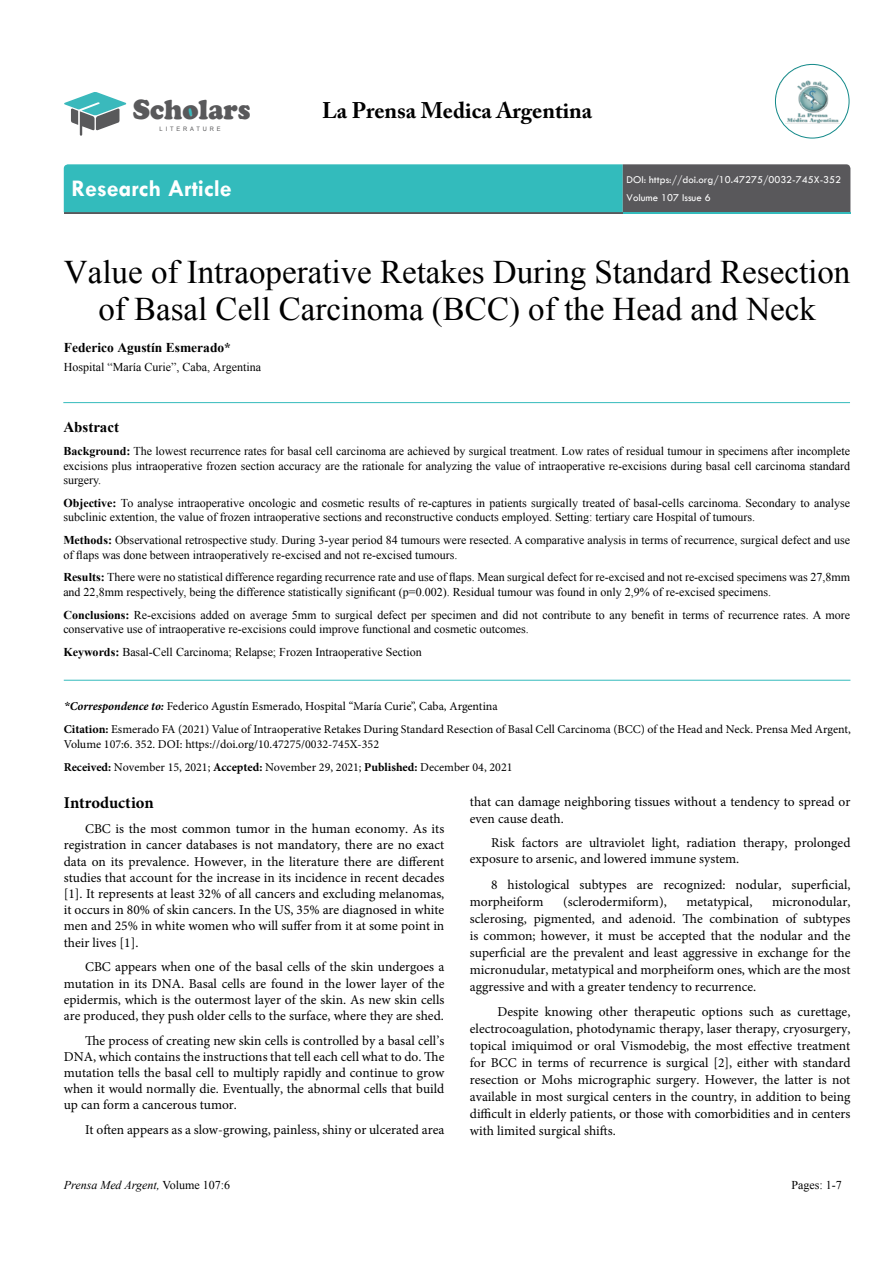
<style>
.page{position:relative;width:893px;height:1263px;background:#fff}
.page>*{position:absolute;margin:0;border:0;box-sizing:border-box;transform-origin:0 0}
.t1{font:33px/37.5px "Times New Roman";color:#000;text-align:center}
.t2{font:900 28.65px "Cooper";color:#59595b;scale:.94 1}
.t3{font:700 24px "Tw Cen";color:#fff}
.t4{font:700 22.5px "Adobe Caslon Pro";color:#000}
.t5{font:700 16.5px "Minion Pro";letter-spacing:-.005em;color:#000}
.t6{font:700 15px "Times New Roman";color:#000}
.t7{font:13.5px/16.2px "Minion Pro";color:#000;text-align:justify}
.t8{font:700 13.5px "Times New Roman";color:#000}
.t9{font:12px/14.4px "Times New Roman";color:#000}
.t10{font:12px/23px "Minion Pro";color:#000}
.t11{font:italic 12px "Times New Roman";color:#000}
.t12{font:10.8px/18.6px "Tw Cen";color:#fff}
.t13{font:6.15px "Arial";letter-spacing:.5em;color:#59595b;scale:.94 1}
.s1{font-weight:700}
.s2{font-family:"Times New Roman";font-weight:700;font-style:italic}
.s3{font-weight:700;font-style:italic}
.s4{font-style:normal}
</style>
<div class="page">
<svg style="left:64px;top:164px;width:786px;height:49px;background:#3f9ea0"></svg>
<svg style="left:64px;top:92px;width:63px;height:44px"></svg>
<div style="left:185px;top:108px;width:8px;height:9px;background:#3ab9bc;border-radius:50%"></div>
<img style="left:776px;top:66px;width:72px;height:71px;border-radius:36px">
<div style="left:775px;top:64px;width:74px;height:74px;border:1px solid #128989;border-radius:50%"></div>
<hr style="left:63px;top:402px;width:787px;height:1px;background:#33bbbc">
<hr style="left:64px;top:680px;width:786px;height:1px;background:#33bbbc">
<h2 class="t2" style="left:133px;top:93px;width:127px">Scholars</h2>
<p class="t13" style="left:160px;top:124px;width:66px">LITERATURE</p>
<h3 class="t4" style="left:322px;top:97px;width:272px">La Prensa Medica Argentina</h3>
<h3 class="t3" style="left:71px;top:174px;width:162px">Research Article</h3>
<p class="t12" style="left:627px;top:170px;width:216px">DOI: https://doi.org/10.47275/0032-745X-352<br>Volume 107 Issue 6</p>
<h1 class="t1" style="left:64px;top:253px;width:788px">Value of Intraoperative Retakes During Standard Resection of Basal Cell Carcinoma (BCC) of the Head and Neck</h1>
<p class="t8" style="left:64px;top:339px;width:169px">Federico Agustín Esmerado*</p>
<p class="t9" style="left:64px;top:360px;width:199px">Hospital “María Curie”, Caba, Argentina</p>
<p class="t6" style="left:63px;top:417px;width:57px">Abstract</p>
<p class="t9" style="left:63px;top:444px;width:788px;text-align:justify"><span class="s1">Background:</span> The lowest recurrence rates for basal cell carcinoma are achieved by surgical treatment. Low rates of residual tumour in specimens after incomplete excisions plus intraoperative frozen section accuracy are the rationale for analyzing the value of intraoperative re-excisions during basal cell carcinoma standard surgery.</p>
<p class="t9" style="left:63px;top:495px;width:788px"><span class="s1">Objective:</span> To analyse intraoperative oncologic and cosmetic results of re-captures in patients surgically treated of basal-cells carcinoma. Secondary to analyse subclinic extention, the value of frozen intraoperative sections and reconstructive conducts employed. Setting: tertiary care Hospital of tumours.</p>
<p class="t9" style="left:63px;top:533px;width:788px"><span class="s1">Methods:</span> Observational retrospective study. During 3-year period 84 tumours were resected. A comparative analysis in terms of recurrence, surgical defect and use of flaps was done between intraoperatively re-excised and not re-excised tumours.</p>
<p class="t9" style="left:63px;top:570px;width:788px"><span class="s1">Results:</span> There were no statistical difference regarding recurrence rate and use of flaps. Mean surgical defect for re-excised and not re-excised specimens was 27,8mm and 22,8mm respectively, being the difference statistically significant (p=0.002). Residual tumour was found in only 2,9% of re-excised specimens.</p>
<p class="t9" style="left:63px;top:607px;width:788px"><span class="s1">Conclusions:</span> Re-excisions added on average 5mm to surgical defect per specimen and did not contribute to any benefit in terms of recurrence rates. A more conservative use of intraoperative re-excisions could improve functional and cosmetic outcomes.</p>
<p class="t9" style="left:63px;top:645px;width:360px"><span class="s1">Keywords:</span> Basal-Cell Carcinoma; Relapse; Frozen Intraoperative Section</p>
<p class="t10" style="left:64px;top:695px;width:788px"><span class="s2">*</span><span class="s3">Correspondence to:</span> Federico Agustín Esmerado, Hospital “María Curie”, Caba, Argentina<br><span class="s1">Citation:</span> Esmerado FA (2021) Value of Intraoperative Retakes During Standard Resection of Basal Cell Carcinoma (BCC) of the Head and Neck. Prensa Med Argent,</p>
<p class="t10" style="left:64px;top:732px;width:450px">Volume 107:6. 352. DOI: https://doi.org/10.47275/0032-745X-352<br><span class="s1">Received:</span> November 15, 2021; <span class="s1">Accepted:</span> November 29, 2021; <span class="s1">Published:</span> December 04, 2021</p>
<p class="t5" style="left:64px;top:791px;width:91px">Introduction</p>
<p class="t7" style="left:64px;top:821px;width:382px;text-indent:21px">CBC is the most common tumor in the human economy. As its registration in cancer databases is not mandatory, there are no exact data on its prevalence. However, in the literature there are different studies that account for the increase in its incidence in recent decades [1]. It represents at least 32% of all cancers and excluding melanomas, it occurs in 80% of skin cancers. In the US, 35% are diagnosed in white men and 25% in white women who will suffer from it at some point in their lives [1].</p>
<p class="t7" style="left:64px;top:959px;width:382px;text-indent:21px">CBC appears when one of the basal cells of the skin undergoes a mutation in its DNA. Basal cells are found in the lower layer of the epidermis, which is the outermost layer of the skin. As new skin cells are produced, they push older cells to the surface, where they are shed.</p>
<p class="t7" style="left:64px;top:1032px;width:382px;text-indent:21px">The process of creating new skin cells is controlled by a basal cell’s DNA, which contains the instructions that tell each cell what to do. The mutation tells the basal cell to multiply rapidly and continue to grow when it would normally die. Eventually, the abnormal cells that build up can form a cancerous tumor.</p>
<p class="t7" style="left:85px;top:1122px;width:361px">It often appears as a slow-growing, painless, shiny or ulcerated area</p>
<p class="t7" style="left:470px;top:794px;width:382px">that can damage neighboring tissues without a tendency to spread or even cause death.</p>
<p class="t7" style="left:470px;top:835px;width:382px;text-indent:21px">Risk factors are ultraviolet light, radiation therapy, prolonged exposure to arsenic, and lowered immune system.</p>
<p class="t7" style="left:470px;top:876px;width:382px;line-height:17px;text-indent:21px">8 histological subtypes are recognized: nodular, superficial, morpheiform</p>
<p class="t7" style="left:470px;top:893px;width:382px;line-height:17px;text-indent:302px">micronodular, sclerosing, pigmented, and adenoid. The combination of subtypes is common; however, it must be accepted that the nodular and the superficial are the prevalent and least aggressive in exchange for the micronudular, metatypical and morpheiform ones, which are the most aggressive and with a greater tendency to recurrence.</p>
<p class="t7" style="left:470px;top:1003px;width:382px;line-height:17px;text-indent:28px">Despite knowing other therapeutic options such as curettage, electrocoagulation, photodynamic therapy, laser therapy, cryosurgery, topical imiquimod or oral Vismodebig, the most effective treatment for BCC in terms of recurrence is surgical [2], either with standard resection or Mohs micrographic surgery. However, the latter is not available in most surgical centers in the country, in addition to being difficult in elderly patients, or those with comorbidities and in centers with limited surgical shifts.</p>
<p class="t7" style="left:563px;top:893px;width:105px">(sclerodermiform),</p>
<p class="t7" style="left:686px;top:893px;width:67px">metatypical,</p>
<p class="t11" style="left:64px;top:1177px;width:168px">Prensa Med Argent, <span class="s4">Volume 107:6</span></p>
<p class="t9" style="left:791px;top:1178px;width:52px">Pages: 1-7</p>
</div>
